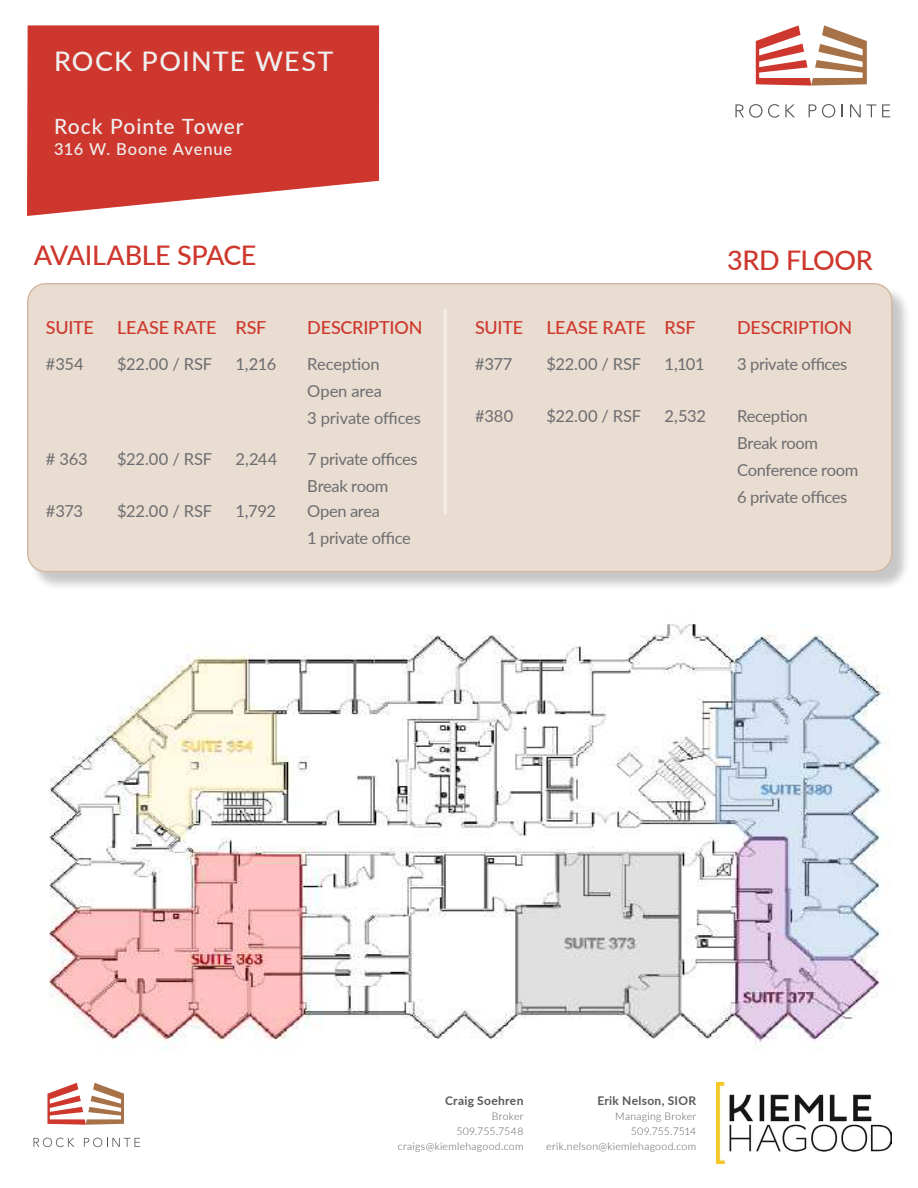
<style>
.page{position:relative;width:918px;height:1188px;background:#fff}
.page>*{position:absolute;margin:0;border:0;box-sizing:border-box;transform-origin:0 0}
.Subhead{font:500 27px "Lato";letter-spacing:-.015em;color:#ce372d}
.t1{font:500 27px "Lato";letter-spacing:.045em;color:#f0f0f0}
.t2{font:500 21px "Lato";letter-spacing:.04em;color:#f0f0f0}
.Subhead-2{font:500 18px "Lato";letter-spacing:-.015em;color:#ce372d}
.Legalese{font:16.5px "Lato";letter-spacing:-.02em;color:#6c6d70}
.t3{font:500 16.5px "Lato";letter-spacing:.055em;color:#f0f0f0}
.Broker_Info{font:700 12px "Lato";letter-spacing:.025em;color:#57585a}
.Broker_Info-2{font:300 10.5px/15px "Lato";letter-spacing:.025em;color:#57585a;text-align:right}
</style>
<div class="page">
<div style="left:29px;top:285px;width:882px;height:306px;background:#231f20;opacity:.25"></div>
<div style="left:28px;top:284px;width:864px;height:288px;background:#e9dcd1;border-radius:18px"></div>
<div style="left:27px;top:283px;width:866px;height:289px;border:2px solid #d3b9a3;border-radius:18px"></div>
<svg style="left:27px;top:25px;width:352px;height:191px;background:#d34b42"></svg>
<svg style="left:756px;top:25px;width:111px;height:61px"></svg>
<svg style="left:735px;top:104px;width:60px;height:14px"></svg>
<svg style="left:809px;top:104px;width:26px;height:14px"></svg>
<svg style="left:842px;top:104px;width:1px;height:13px"></svg>
<svg style="left:850px;top:104px;width:26px;height:13px"></svg>
<svg style="left:882px;top:104px;width:8px;height:13px"></svg>
<svg style="left:47px;top:1083px;width:77px;height:42px"></svg>
<svg style="left:33px;top:1138px;width:41px;height:9px"></svg>
<svg style="left:84px;top:1138px;width:56px;height:9px"></svg>
<img style="left:717px;top:1083px;width:174px;height:81px">
<hr style="left:444px;top:309px;width:3px;height:205px;background:#fff">
<img style="left:49px;top:624px;width:841px;height:425px">
<p class="t1" style="left:54px;top:42px;width:281px">ROCK POINTE WEST</p>
<p class="t2" style="left:54px;top:112px;width:191px">Rock Pointe Tower</p>
<p class="t3" style="left:54px;top:138px;width:180px">316 W. Boone Avenue</p>
<p class="Subhead" style="left:34px;top:235px;width:224px">AVAILABLE SPACE</p>
<p class="Subhead" style="left:727px;top:241px;width:147px">3RD FLOOR</p>
<p class="Subhead-2" style="left:46px;top:314px;width:50px">SUITE</p>
<p class="Subhead-2" style="left:117px;top:314px;width:101px">LEASE RATE</p>
<p class="Subhead-2" style="left:236px;top:314px;width:32px">RSF</p>
<p class="Subhead-2" style="left:307px;top:314px;width:117px">DESCRIPTION</p>
<p class="Legalese" style="left:46px;top:352px;width:39px">#354</p>
<p class="Legalese" style="left:117px;top:352px;width:96px">$22.00 / RSF</p>
<p class="Legalese" style="left:236px;top:352px;width:42px">1,216</p>
<p class="Legalese" style="left:307px;top:352px;width:74px">Reception</p>
<p class="Legalese" style="left:307px;top:379px;width:76px">Open area</p>
<p class="Legalese" style="left:307px;top:406px;width:115px">3 private offices</p>
<p class="Legalese" style="left:46px;top:447px;width:43px"># 363</p>
<p class="Legalese" style="left:117px;top:447px;width:96px">$22.00 / RSF</p>
<p class="Legalese" style="left:236px;top:447px;width:43px">2,244</p>
<p class="Legalese" style="left:307px;top:447px;width:112px">7 private offices</p>
<p class="Legalese" style="left:307px;top:474px;width:82px">Break room</p>
<p class="Legalese" style="left:46px;top:499px;width:39px">#373</p>
<p class="Legalese" style="left:117px;top:499px;width:96px">$22.00 / RSF</p>
<p class="Legalese" style="left:236px;top:499px;width:42px">1,792</p>
<p class="Legalese" style="left:307px;top:499px;width:74px">Open area</p>
<p class="Legalese" style="left:307px;top:526px;width:105px">1 private office</p>
<p class="Subhead-2" style="left:475px;top:314px;width:50px">SUITE</p>
<p class="Subhead-2" style="left:546px;top:314px;width:101px">LEASE RATE</p>
<p class="Subhead-2" style="left:665px;top:314px;width:32px">RSF</p>
<p class="Subhead-2" style="left:737px;top:314px;width:117px">DESCRIPTION</p>
<p class="Legalese" style="left:475px;top:352px;width:39px">#377</p>
<p class="Legalese" style="left:546px;top:352px;width:96px">$22.00 / RSF</p>
<p class="Legalese" style="left:665px;top:352px;width:41px">1,101</p>
<p class="Legalese" style="left:737px;top:352px;width:112px">3 private offices</p>
<p class="Legalese" style="left:475px;top:404px;width:40px">#380</p>
<p class="Legalese" style="left:546px;top:404px;width:96px">$22.00 / RSF</p>
<p class="Legalese" style="left:665px;top:404px;width:43px">2,532</p>
<p class="Legalese" style="left:737px;top:404px;width:72px">Reception</p>
<p class="Legalese" style="left:737px;top:431px;width:82px">Break room</p>
<p class="Legalese" style="left:737px;top:458px;width:123px">Conference room</p>
<p class="Legalese" style="left:737px;top:485px;width:112px">6 private offices</p>
<p class="Broker_Info" style="left:445px;top:1092px;width:80px">Craig Soehren</p>
<p class="Broker_Info-2" style="left:456px;top:1108px;width:69px">Broker<br>509.755.7548</p>
<p class="Broker_Info-2" style="left:398px;top:1138px;width:127px">craigs@kiemlehagood.com</p>
<p class="Broker_Info" style="left:597px;top:1092px;width:100px">Erik Nelson, SIOR</p>
<p class="Broker_Info-2" style="left:615px;top:1108px;width:82px">Managing Broker<br>509.755.7514</p>
<p class="Broker_Info-2" style="left:546px;top:1138px;width:151px">erik.nelson@kiemlehagood.com</p>
</div>
